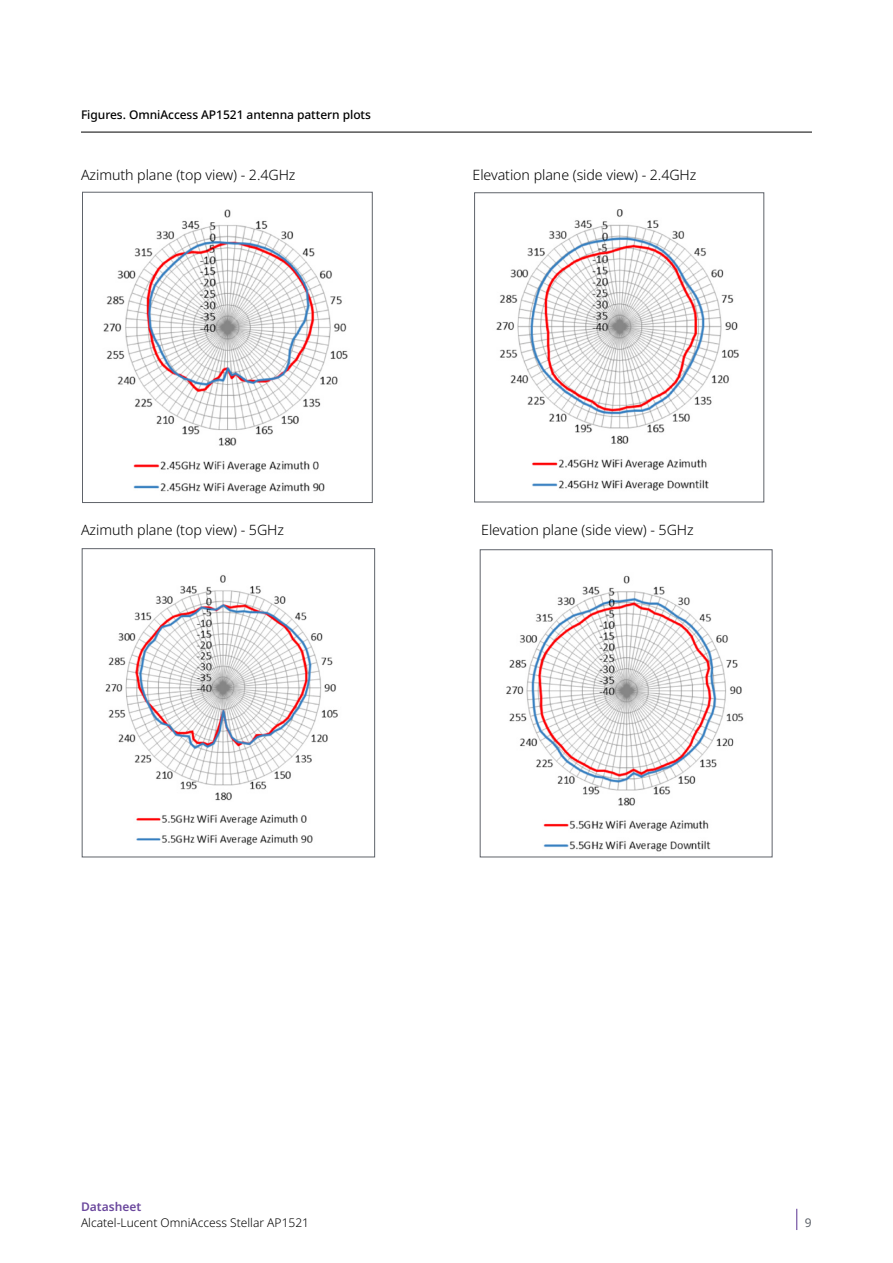
<style>
.page{position:relative;width:893px;height:1263px;background:#fff}
.page>*{position:absolute;margin:0;border:0;box-sizing:border-box;transform-origin:0 0}
.t1{font:300 14.25px "Noto Sans";letter-spacing:-.005em;color:#000}
.t2{font:500 12px "Noto Sans";letter-spacing:-.005em;color:#000}
.t3{font:300 12px "Noto Sans";color:#000}
.t4{font:600 12px "Noto Sans";color:#6b489d}
.t5{font:12px "Noto Sans";color:#5f636a}
</style>
<div class="page">
<svg style="left:796px;top:1209px;width:1px;height:21px"></svg>
<hr style="left:81px;top:132px;width:731px;height:1px;background:#000">
<div style="left:82px;top:192px;width:291px;height:311px;border:1px solid #5f636a"></div>
<div style="left:474px;top:192px;width:290px;height:310px;border:1px solid #5f636a"></div>
<svg style="left:372px;top:548px;width:4px;height:310px"></svg>
<svg style="left:479px;top:549px;width:4px;height:309px"></svg>
<div style="left:82px;top:548px;width:293px;height:309px;border:1px solid #5f636a"></div>
<div style="left:480px;top:549px;width:292px;height:308px;border:1px solid #5f636a"></div>
<img style="left:103px;top:209px;width:245px;height:285px">
<img style="left:105px;top:575px;width:233px;height:271px">
<img style="left:506px;top:575px;width:238px;height:277px">
<img style="left:496px;top:209px;width:243px;height:282px">
<p class="t2" style="left:81px;top:106px;width:291px">Figures. OmniAccess AP1521 antenna pattern plots</p>
<p class="t1" style="left:81px;top:165px;width:216px">Azimuth plane (top view) - 2.4GHz</p>
<p class="t1" style="left:472px;top:165px;width:225px">Elevation plane (side view) - 2.4GHz</p>
<p class="t1" style="left:81px;top:520px;width:205px">Azimuth plane (top view) - 5GHz</p>
<p class="t1" style="left:481px;top:520px;width:214px">Elevation plane (side view) - 5GHz</p>
<p class="t4" style="left:81px;top:1198px;width:62px">Datasheet</p>
<p class="t3" style="left:81px;top:1214px;width:230px">Alcatel-Lucent OmniAccess Stellar AP1521</p>
<p class="t5" style="left:805px;top:1214px;width:8px">9</p>
</div>
